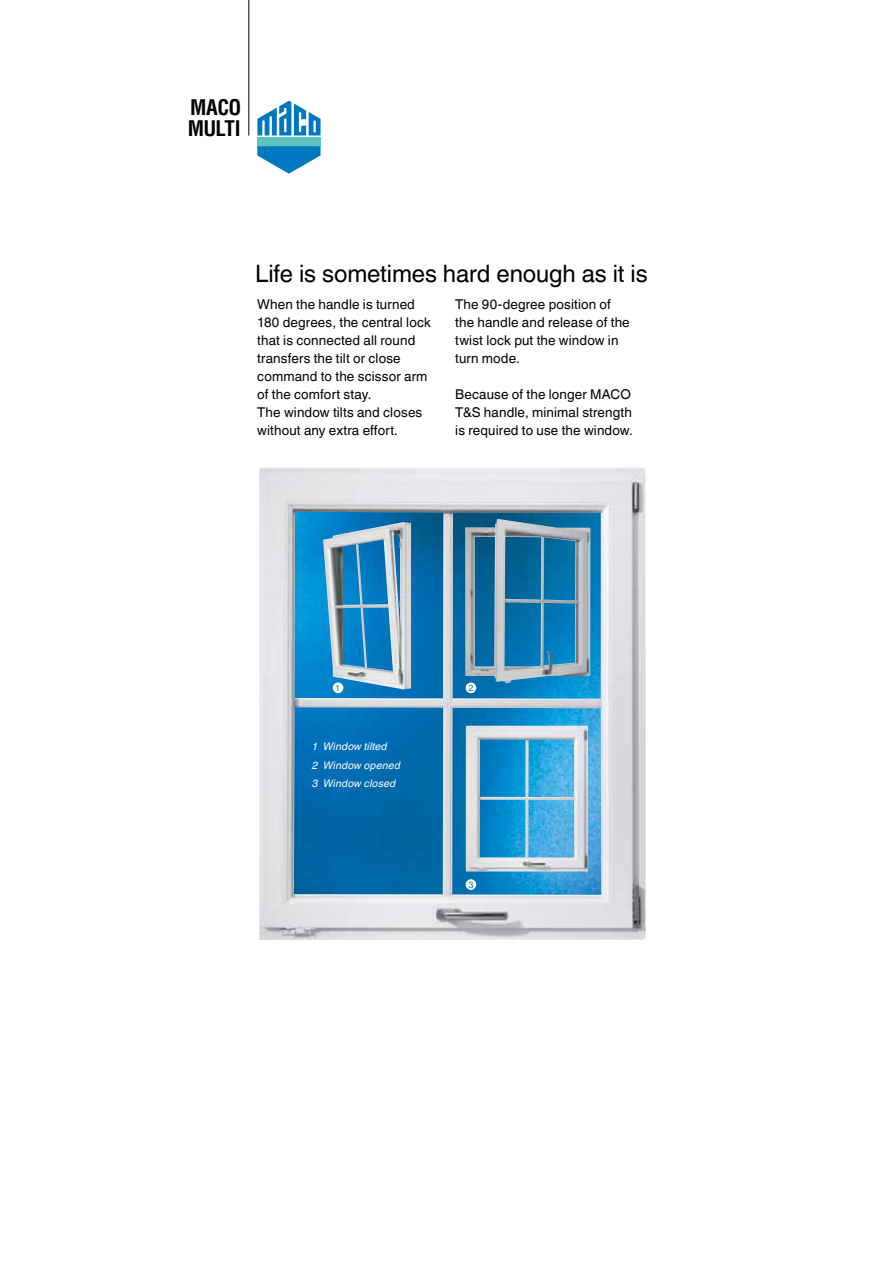
<style>
.page{position:relative;width:893px;height:1263px;background:#fff}
.page>*{position:absolute;margin:0;border:0;box-sizing:border-box;transform-origin:0 0}
.t1{font:24px "Helvetica Linotype";letter-spacing:-.005em;color:#000}
.t2{font:700 condensed 21px/20.7px "MACO Helvetica";letter-spacing:-.025em;color:#000}
.t3{font:13.5px/18px "Helvetica Linotype";letter-spacing:.01em;color:#000}
.t4{font:italic 10.5px/18px "Helvetica Linotype";letter-spacing:.02em;color:#fff}
.t5{font:9px "Helvetica Linotype";color:#0077c1}
</style>
<div class="page">
<hr style="left:248px;top:0;width:1px;height:136px;background:#000">
<div style="left:257px;top:137px;width:64px;height:9px;background:#5bc4bf"></div>
<svg style="left:257px;top:146px;width:64px;height:28px"></svg>
<svg style="left:257px;top:101px;width:64px;height:34px"></svg>
<img style="left:259px;top:468px;width:387px;height:472px">
<img style="left:465px;top:519px;width:125px;height:164px">
<img style="left:323px;top:522px;width:88px;height:167px">
<img style="left:466px;top:726px;width:122px;height:145px">
<div style="left:333px;top:682px;width:10px;height:11px;background:#fff;border-radius:50%"></div>
<div style="left:466px;top:682px;width:10px;height:11px;background:#fff;border-radius:50%"></div>
<div style="left:466px;top:879px;width:10px;height:11px;background:#fff;border-radius:50%"></div>
<h2 class="t2" style="left:188px;top:96px;width:55px">MACO<br>MULTI</h2>
<h1 class="t1" style="left:255px;top:259px;width:394px">Life is sometimes hard enough as it is</h1>
<p class="t3" style="left:257px;top:296px;width:175px">When the handle is turned<br>180 degrees, the central lock that is connected all round transfers the tilt or close command to the scissor arm of the comfort stay.<br>The window tilts and closes without any extra effort.</p>
<p class="t3" style="left:455px;top:296px;width:176px">The 90-degree position of the handle and release of the twist lock put the window in turn mode.</p>
<p class="t3" style="left:455px;top:386px;width:179px">Because of the longer MACO<br>T&amp;S handle, minimal strength is required to use the window.</p>
<p class="t5" style="left:335px;top:683px;width:7px">1</p>
<p class="t5" style="left:468px;top:683px;width:7px">2</p>
<p class="t4" style="left:312px;top:738px;width:90px">1 Window tilted<br>2 Window opened<br>3 Window closed</p>
<p class="t5" style="left:468px;top:879px;width:7px">3</p>
</div>
